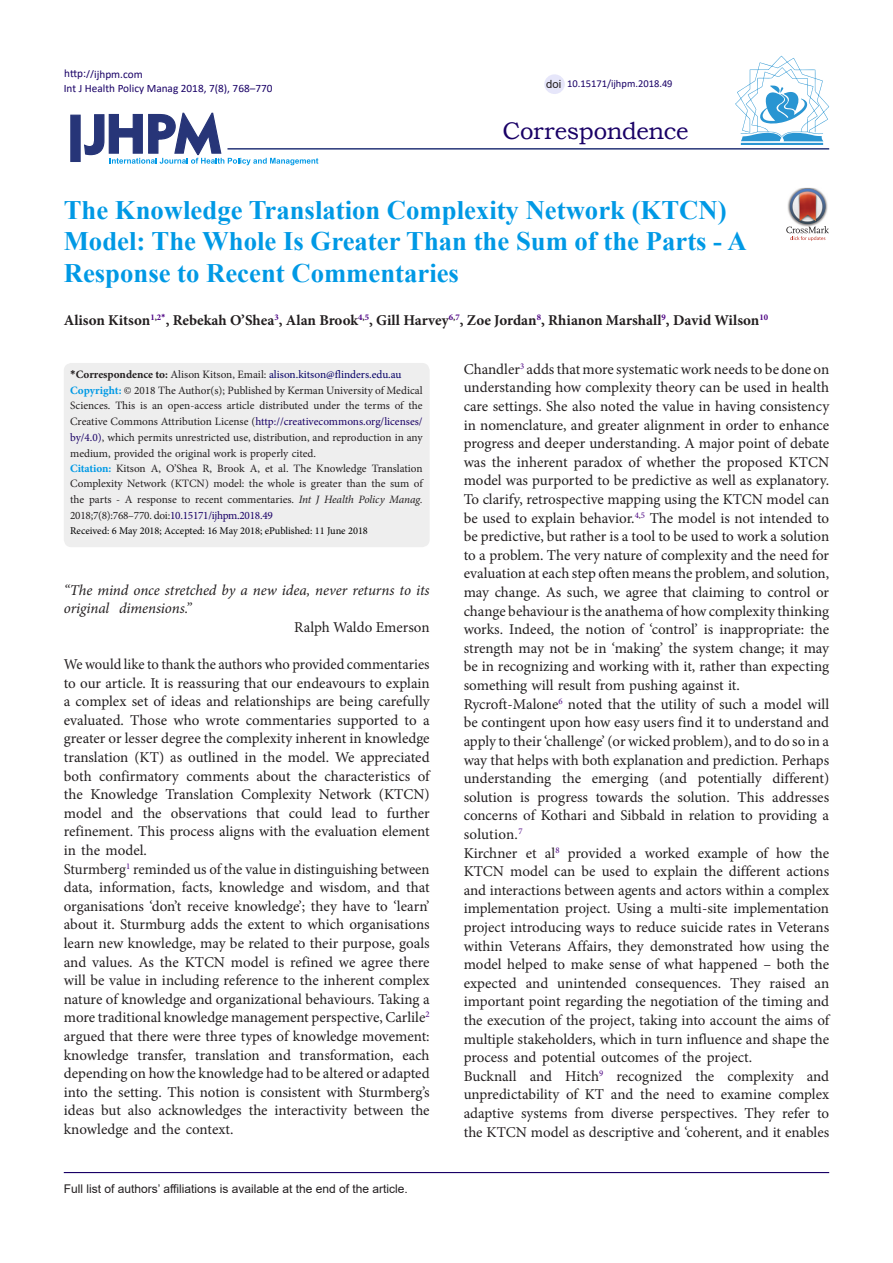
<style>
.page{position:relative;width:893px;height:1263px;background:#fff}
.page>*{position:absolute;margin:0;border:0;box-sizing:border-box;transform-origin:0 0}
.Default{font:700 26.7px/31.5px "Times New Roman";color:#0099e5}
.t1{font:24px "Bookman Old Style";letter-spacing:-.015em;color:#190066}
.t2{font:15px/18.6px "Minion Pro";color:#231f20;text-align:justify}
.Default-2{font:700 15px "Minion Pro";color:#231f20}
.t3{font:italic 15px/18.6px "Minion Pro";letter-spacing:-.005em;color:#231f20}
.t4{font:12px "Arial";color:#231f20}
.Default-3{font:11.25px/15.8px "Minion Pro";letter-spacing:-.01em;color:#231f20;text-align:justify}
.t5{font:11.25px "Minion Pro";color:#050066}
.t6{font:11.25px "Calibri";color:#190066}
.t7{font:11.25px "Arial";color:#231f20}
.t8{font:10.5px "Calibri";color:#190066}
.Default-4{font:10.35px "Minion Pro";color:#000}
.s1{font-family:"Calibri";font-weight:700;color:#231f20}
.s2{font-weight:700;color:#231f20}
.s3{color:#231f20}
.s4{font-weight:700;color:#0099e5}
.s5{color:#190066}
.s6{font-style:italic}
</style>
<div class="page">
<svg style="left:84px;top:112px;width:234px;height:53px"></svg>
<div style="left:70px;top:115px;width:11px;height:47px;background:#273578;border:1px solid #273578"></div>
<hr style="left:227px;top:148px;width:602px;height:2px;background:#273578">
<hr style="left:64px;top:1172px;width:765px;height:1px;background:#190066">
<hr style="left:741px;top:143px;width:82px;height:2px;background:#2995d2">
<svg style="left:735px;top:56px;width:94px;height:85px"></svg>
<div style="left:544px;top:74px;width:21px;height:20px;background:#e6e6fa;border-radius:50%"></div>
<img style="left:798px;top:188px;width:18px;height:1px">
<svg style="left:786px;top:189px;width:43px;height:52px"></svg>
<div style="left:64px;top:363px;width:366px;height:184px;background:#eee;border-radius:8px"></div>
<p class="t6" style="left:64px;top:66px;width:80px">http://ijhpm.com</p>
<p class="t6" style="left:64px;top:81px;width:210px">Int J Health Policy Manag 2018, 7(8), 768–770</p>
<p class="t7" style="left:546px;top:76px;width:17px">doi</p>
<p class="t8" style="left:567px;top:76px;width:107px">10.15171/ijhpm.2018.49</p>
<p class="t1" style="left:502px;top:115px;width:188px">Correspondence</p>
<p class="Default" style="left:64px;top:193px;width:684px">The Knowledge Translation Complexity Network (KTCN)<br>Model: The Whole Is Greater Than the Sum of the Parts - A<br>Response to Recent Commentaries</p>
<p class="Default-2" style="left:64px;top:310px;width:706px">Alison Kitson<sup>1</sup><sup>,</sup><sup>2</sup><sup>*</sup>, Rebekah O’Shea<sup>3</sup>, Alan Brook<sup>4</sup><sup>,</sup><sup>5</sup>, Gill Harvey<sup>6</sup><sup>,</sup><sup>7</sup>, Zoe Jordan<sup>8</sup>, Rhianon Marshall<sup>9</sup>, David Wilson<sup>10</sup></p>
<p class="t5" style="left:70px;top:367px;width:333px"><span class="s1">*</span><span class="s2">Correspondence to:</span> <span class="s3">Alison Kitson, Email:</span> alison.kitson@flinders.edu.au</p>
<p class="Default-3" style="left:70px;top:382px;width:354px"><span class="s4">Copyright:</span> © 2018 The Author(s); Published by Kerman University of Medical Sciences. This is an open-access article distributed under the terms of the Creative Commons Attribution License (<span class="s5">http://creativecommons.org/licenses/ by/4.0)</span>, which permits unrestricted use, distribution, and reproduction in any medium, provided the original work is properly cited.</p>
<p class="Default-3" style="left:70px;top:461px;width:354px"><span class="s4">Citation:</span> Kitson A, O’Shea R, Brook A, et al. The Knowledge Translation Complexity Network (KTCN) model: the whole is greater than the sum of the parts - A response to recent commentaries. <span class="s6">Int J Health Policy Manag.<br></span>2018;7(8):768–770. doi:<span class="s5">10.15171/ijhpm.2018.49</span></p>
<p class="Default-4" style="left:70px;top:523px;width:299px">Received: 6 May 2018; Accepted: 16 May 2018; ePublished: 11 June 2018</p>
<p class="t3" style="left:64px;top:580px;width:367px">“The mind once stretched by a new idea, never returns to its original dimensions.”</p>
<p class="t2" style="left:294px;top:618px;width:137px">Ralph Waldo Emerson</p>
<p class="t2" style="left:64px;top:655px;width:367px">We would like to thank the authors who provided commentaries to our article. It is reassuring that our endeavours to explain a complex set of ideas and relationships are being carefully evaluated. Those who wrote commentaries supported to a greater or lesser degree the complexity inherent in knowledge translation (KT) as outlined in the model. We appreciated both confirmatory comments about the characteristics of the Knowledge Translation Complexity Network (KTCN) model and the observations that could lead to further refinement. This process aligns with the evaluation element in the model.</p>
<p class="t2" style="left:64px;top:859px;width:367px">Sturmberg<sup>1</sup> reminded us of the value in distinguishing between data, information, facts, knowledge and wisdom, and that organisations ‘don’t receive knowledge’; they have to ‘learn’ about it. Sturmburg adds the extent to which organisations learn new knowledge, may be related to their purpose, goals and values. As the KTCN model is refined we agree there will be value in including reference to the inherent complex nature of knowledge and organizational behaviours. Taking a more traditional knowledge management perspective, Carlile<sup>2 </sup>argued that there were three types of knowledge movement: knowledge transfer, translation and transformation, each depending on how the knowledge had to be altered or adapted into the setting. This notion is consistent with Sturmberg’s ideas but also acknowledges the interactivity between the knowledge and the context.</p>
<p class="t4" style="left:64px;top:1180px;width:346px">Full list of authors’ affiliations is available at the end of the article.</p>
<p class="t2" style="left:464px;top:360px;width:367px">Chandler<sup>3</sup> adds that more systematic work needs to be done on understanding how complexity theory can be used in health care settings. She also noted the value in having consistency in nomenclature, and greater alignment in order to enhance progress and deeper understanding. A major point of debate was the inherent paradox of whether the proposed KTCN model was purported to be predictive as well as explanatory.<br>To clarify, retrospective mapping using the KTCN model can be used to explain behavior.<sup>4</sup><sup>,</sup><sup>5</sup> The model is not intended to be predictive, but rather is a tool to be used to work a solution to a problem. The very nature of complexity and the need for evaluation at each step often means the problem, and solution, may change. As such, we agree that claiming to control or change behaviour is the anathema of how complexity thinking works. Indeed, the notion of ‘control’ is inappropriate: the strength may not be in ‘making’ the system change; it may be in recognizing and working with it, rather than expecting something will result from pushing against it.</p>
<p class="t2" style="left:464px;top:695px;width:367px">Rycroft-Malone<sup>6</sup> noted that the utility of such a model will be contingent upon how easy users find it to understand and apply to their ‘challenge’ (or wicked problem), and to do so in a way that helps with both explanation and prediction. Perhaps understanding the emerging (and potentially different) solution is progress towards the solution. This addresses concerns of Kothari and Sibbald in relation to providing a solution.<sup>7</sup></p>
<p class="t2" style="left:464px;top:843px;width:367px">Kirchner et al<sup>8</sup> provided a worked example of how the KTCN model can be used to explain the different actions and interactions between agents and actors within a complex implementation project. Using a multi-site implementation project introducing ways to reduce suicide rates in Veterans within Veterans Affairs, they demonstrated how using the model helped to make sense of what happened – both the expected and unintended consequences. They raised an important point regarding the negotiation of the timing and the execution of the project, taking into account the aims of multiple stakeholders, which in turn influence and shape the process and potential outcomes of the project.</p>
<p class="t2" style="left:464px;top:1067px;width:367px">Bucknall and Hitch<sup>9</sup> recognized the complexity and unpredictability of KT and the need to examine complex adaptive systems from diverse perspectives. They refer to the KTCN model as descriptive and ‘coherent, and it enables</p>
</div>
